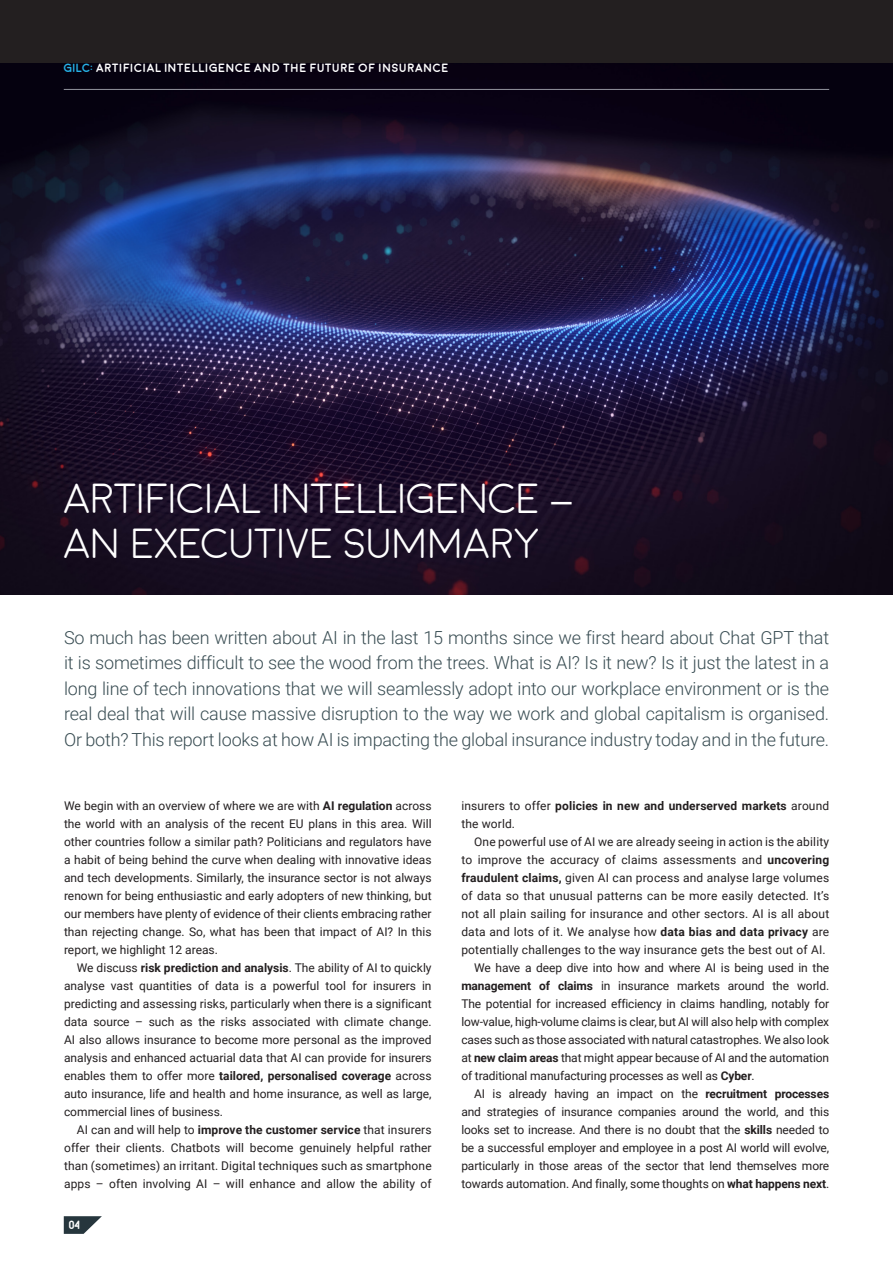
<style>
.page{position:relative;width:893px;height:1263px;background:#fff}
.page>*{position:absolute;margin:0;border:0;box-sizing:border-box;transform-origin:0 0}
.Smaller_A_Head{font:300 42px/45px "Moon";color:#fff}
.INTRO_COPY{font:300 18px/25.5px "Roboto";letter-spacing:-.01em;color:#384c52;text-align:justify}
.body_copy{font:12px/18px "Roboto";color:#231f20;text-align:justify}
.body_copy-2{font:700 12px/18px "Roboto";letter-spacing:.01em;color:#231f20}
.A_HEAD{font:700 12px "Moon";color:#fff}
.s1{color:#26b1e6}
.s2{font-weight:700}
.s3{font-weight:400}
</style>
<div class="page">
<div style="left:0;top:0;width:893px;height:594px;background:#231f20"></div>
<img style="left:0;top:64px;width:893px;height:530px">
<svg style="left:64px;top:1216px;width:38px;height:18px"></svg>
<hr style="left:64px;top:89px;width:765px;height:1px;background:#93949e">
<p class="A_HEAD" style="left:64px;top:62px;width:386px"><span class="s1">GILC:</span> ARTIFICIAL INTELLIGENCE AND THE FUTURE OF INSURANCE</p>
<p class="Smaller_A_Head" style="left:64px;top:477px;width:510px">ARTIFICIAL INTELLIGENCE –<br>AN EXECUTIVE SUMMARY</p>
<p class="INTRO_COPY" style="left:64px;top:624px;width:767px">So much has been written about AI in the last 15 months since we first heard about Chat GPT that it is sometimes difficult to see the wood from the trees. What is AI? Is it new? Is it just the latest in a long line of tech innovations that we will seamlessly adopt into our workplace environment or is the real deal that will cause massive disruption to the way we work and global capitalism is organised.<br>Or both? This report looks at how AI is impacting the global insurance industry today and in the future.</p>
<p class="body_copy" style="left:64px;top:796px;width:369px">We begin with an overview of where we are with <span class="s2">AI regulation</span> across the world with an analysis of the recent EU plans in this area. Will other countries follow a similar path? Politicians and regulators have a habit of being behind the curve when dealing with innovative ideas and tech developments. Similarly, the insurance sector is not always renown for being enthusiastic and early adopters of new thinking, but our members have plenty of evidence of their clients embracing rather than rejecting change. So, what has been that impact of AI? In this report, we highlight 12 areas.</p>
<p class="body_copy" style="left:64px;top:958px;width:369px;text-indent:13px">We discuss <span class="s2">risk prediction and analysis</span>. The ability of AI to quickly analyse vast quantities of data is a powerful tool for insurers in predicting and assessing risks, particularly when there is a significant data source – such as the risks associated with climate change.<br>AI also allows insurance to become more personal as the improved analysis and enhanced actuarial data that AI can provide for insurers enables them to offer more <span class="s2">tailored, personalised coverage</span> across auto insurance, life and health and home insurance, as well as large, commercial lines of business.</p>
<p class="body_copy" style="left:64px;top:1120px;width:369px;text-indent:13px">AI can and will help to <span class="s2">improve the customer service</span> that insurers offer their clients. Chatbots will become genuinely helpful rather than (sometimes) an irritant. Digital techniques such as smartphone apps – often involving AI – will enhance and allow the ability of</p>
<p class="A_HEAD" style="left:68px;top:1219px;width:14px">04</p>
<p class="body_copy-2" style="left:461px;top:796px;width:369px"><span class="s3">insurers to offer</span> policies in new and underserved markets <span class="s3">around the world.</span></p>
<p class="body_copy" style="left:461px;top:832px;width:369px;text-indent:13px">One powerful use of AI we are already seeing in action is the ability to improve the accuracy of claims assessments and <span class="s2">uncovering fraudulent claims,</span> given AI can process and analyse large volumes of data so that unusual patterns can be more easily detected. It’s not all plain sailing for insurance and other sectors. AI is all about data and lots of it. We analyse how <span class="s2">data bias and data privacy</span> are potentially challenges to the way insurance gets the best out of AI.</p>
<p class="body_copy" style="left:461px;top:958px;width:369px;text-indent:13px">We have a deep dive into how and where AI is being used in the <span class="s2">management of claims</span> in insurance markets around the world.<br>The potential for increased efficiency in claims handling, notably for low-value, high-volume claims is clear, but AI will also help with complex cases such as those associated with natural catastrophes. We also look at <span class="s2">new claim areas</span> that might appear because of AI and the automation of traditional manufacturing processes as well as <span class="s2">Cyber</span>.</p>
<p class="body_copy" style="left:461px;top:1084px;width:369px;text-indent:13px">AI is already having an impact on the <span class="s2">recruitment processes </span>and strategies of insurance companies around the world, and this looks set to increase. And there is no doubt that the <span class="s2">skills</span> needed to be a successful employer and employee in a post AI world will evolve, particularly in those areas of the sector that lend themselves more towards automation. And finally, some thoughts on <span class="s2">what happens next</span>.</p>
</div>
